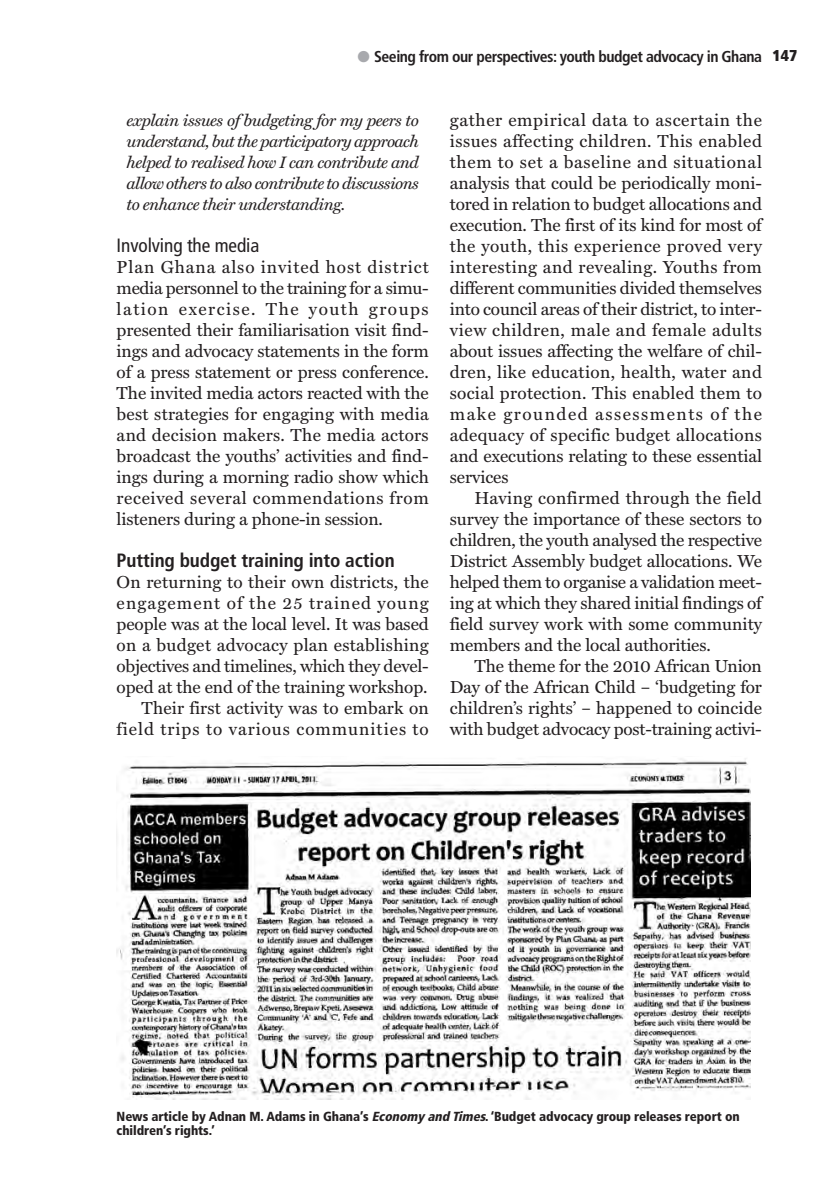
<style>
.page{position:relative;width:829px;height:1191px;background:#fff}
.page>*{position:absolute;margin:0;border:0;box-sizing:border-box;transform-origin:0 0}
.t1{font:700 condensed 19.25px "Frutiger";letter-spacing:-.005em;color:#231f20}
.t2{font:condensed 19.25px "Frutiger";letter-spacing:-.005em;color:#231f20}
.t3{font:17.5px/21px "Miller Text";letter-spacing:-.005em;color:#231f20;text-align:justify}
.t4{font:17.5px/21px "Miller Text";letter-spacing:.015em;color:#231f20;text-align:right}
.t5{font:italic 16.62px/21px "Miller Text";letter-spacing:-.025em;color:#231f20;text-align:justify}
.t6{font:700 condensed 15.75px "Frutiger";letter-spacing:-.03em;color:#231f20}
.t7{font:900 condensed 13.12px/14px "Frutiger";letter-spacing:-.005em;color:#231f20}
.s1{color:#a8a9ad}
.s2{font-weight:900}
.s3{font-style:italic}
</style>
<div class="page">
<img style="left:117px;top:758px;width:633px;height:341px">
<p class="t6" style="left:357px;top:50px;width:441px"><span class="s1">●</span> Seeing from our perspectives: youth budget advocacy in Ghana <span class="s2">147</span></p>
<p class="t5" style="left:126px;top:111px;width:294px">explain issues of budgeting for my peers to understand, but the participatory approach helped to realised how I can contribute and allow others to also contribute to discussions to enhance their understanding.</p>
<p class="t2" style="left:117px;top:238px;width:144px">Involving the media</p>
<p class="t3" style="left:117px;top:258px;width:313px">Plan Ghana also invited host district media personnel to the training for a simu&shy;lation exercise. The youth groups presented their familiarisation visit find&shy;ings and advocacy statements in the form of a press statement or press conference.<br>The invited media actors reacted with the best strategies for engaging with media and decision makers. The media actors broadcast the youths’ activities and find&shy;ings during a morning radio show which received several commendations from listeners during a phone-in session.</p>
<p class="t1" style="left:117px;top:553px;width:279px">Putting budget training into action</p>
<p class="t4" style="left:117px;top:573px;width:313px">On returning to their own districts, the engagement of the 25 trained young people was at the local level. It was based on a budget advocacy plan establishing objectives and timelines, which they devel&shy;oped at the end of the training workshop.<br>Their first activity was to embark on field trips to various communities to</p>
<p class="t3" style="left:450px;top:111px;width:314px">gather empirical data to ascertain the issues affecting children. This enabled them to set a baseline and situational analysis that could be periodically moni&shy;tored in relation to budget allocations and execution. The first of its kind for most of the youth, this experience proved very interesting and revealing. Youths from different communities divided themselves into council areas of their district, to inter&shy;view children, male and female adults about issues affecting the welfare of chil&shy;dren, like education, health, water and social protection. This enabled them to make grounded assessments of the adequacy of specific budget allocations and executions relating to these essential services</p>
<p class="t3" style="left:450px;top:489px;width:313px;text-indent:25px">Having confirmed through the field survey the importance of these sectors to children, the youth analysed the respective District Assembly budget allocations. We helped them to organise a validation meet&shy;ing at which they shared initial findings of field survey work with some community members and the local authorities.</p>
<p class="t3" style="left:450px;top:657px;width:313px;text-indent:25px">The theme for the 2010 African Union Day of the African Child – ‘budgeting for children’s rights’ – happened to coincide with budget advocacy post-training activi-</p>
<p class="t7" style="left:117px;top:1110px;width:624px">News article by Adnan M. Adams in Ghana’s <span class="s3">Economy and Times</span>. ‘Budget advocacy group releases report on children’s rights.’</p>
</div>
